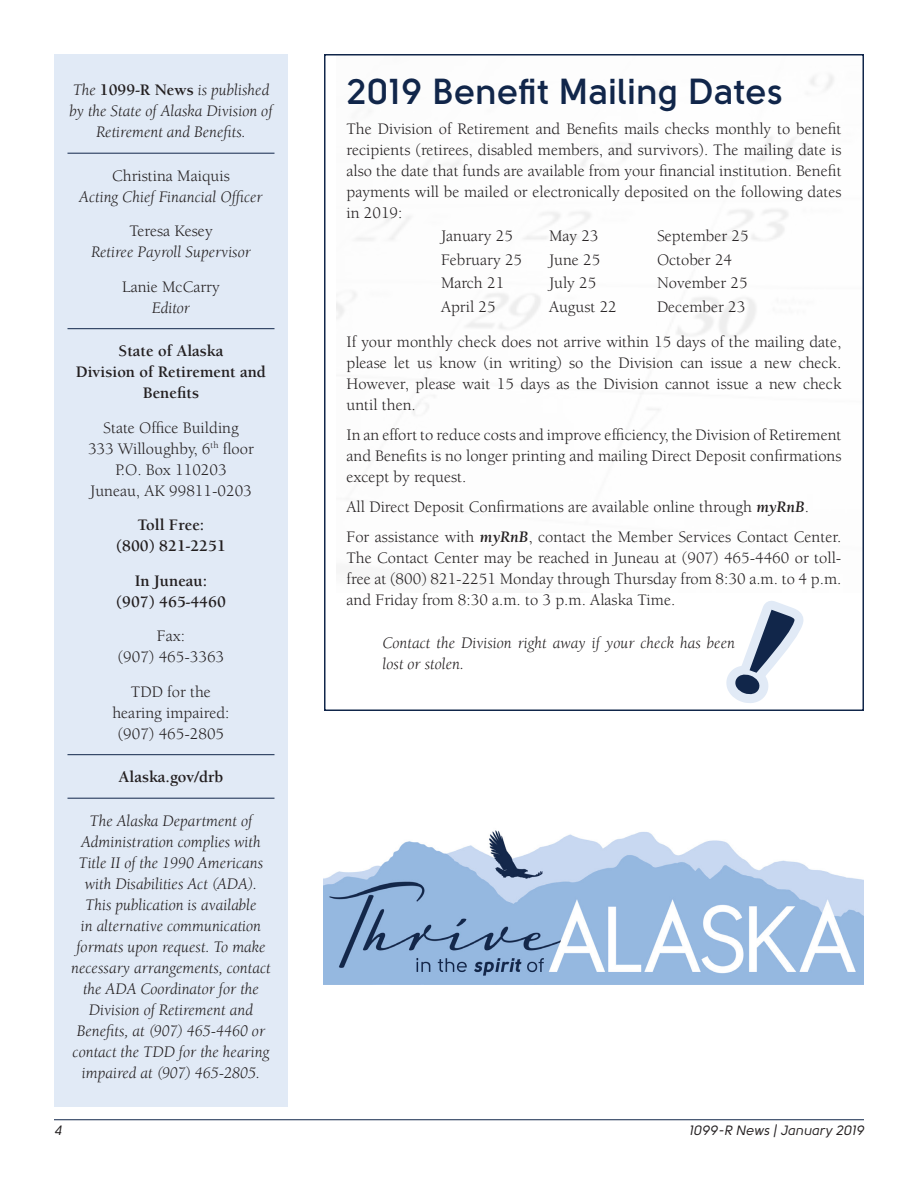
<style>
.page{position:relative;width:918px;height:1188px;background:#fff}
.page>*{position:absolute;margin:0;border:0;box-sizing:border-box;transform-origin:0 0}
.Header_1{font:700 36px "Solomon Sans Semi";color:#11264a}
.Body_text{font:16.5px/21px "Berkeley Std";color:#231f20;text-align:justify}
.Body_text-2{font:italic 16.5px/21px "Berkeley Std";color:#231f20;text-align:center}
.Body_text-3{font:700 16.5px/21px "Berkeley Std";color:#231f20;text-align:center}
.t1{font:italic 13.5px "Solomon Sans Normal";color:#231f20}
.s1{font-weight:700;font-style:normal}
.s2{font-style:normal}
.s3{font-style:italic}
.s4{font-weight:700;font-style:italic}
</style>
<div class="page">
<hr style="left:54px;top:1119px;width:810px;height:1px;background:#11264a">
<div style="left:54px;top:54px;width:234px;height:1053px;background:#e1eaf6"></div>
<hr style="left:68px;top:153px;width:206px;height:1px;background:#11264a">
<hr style="left:68px;top:328px;width:206px;height:1px;background:#11264a">
<hr style="left:68px;top:754px;width:206px;height:1px;background:#11264a">
<hr style="left:68px;top:798px;width:206px;height:1px;background:#11264a">
<img style="left:324px;top:830px;width:539px;height:155px">
<svg style="left:711px;top:601px;width:107px;height:110px"></svg>
<p class="Body_text-2" style="left:69px;top:80px;width:205px">The <span class="s1">1099-R News</span> is published by the State of Alaska Division of<br>Retirement and Benefits.</p>
<p class="Body_text-2" style="left:79px;top:165px;width:185px"><span class="s2">Christina Maiquis<br></span>Acting Chief Financial Officer</p>
<p class="Body_text-2" style="left:91px;top:221px;width:161px"><span class="s2">Teresa Kesey<br></span>Retiree Payroll Supervisor</p>
<p class="Body_text" style="left:122px;top:276px;width:99px;text-align:center">Lanie McCarry<br><span class="s3">Editor</span></p>
<p class="Body_text-3" style="left:76px;top:341px;width:192px">State of Alaska<br>Division of Retirement and<br>Benefits</p>
<p class="Body_text" style="left:88px;top:417px;width:167px;text-align:center">State Office Building<br>333 Willoughby, 6<sup>th</sup> floor<br>P.O. Box 110203<br>Juneau, AK 99811-0203</p>
<p class="Body_text-3" style="left:116px;top:515px;width:111px">Toll Free:<br>(800) 821-2251</p>
<p class="Body_text-3" style="left:116px;top:570px;width:111px">In Juneau: (907) 465-4460</p>
<p class="Body_text" style="left:118px;top:626px;width:108px;text-align:center">Fax:<br>(907) 465-3363</p>
<p class="Body_text" style="left:112px;top:681px;width:119px;text-align:center">TDD for the hearing impaired: (907) 465-2805</p>
<p class="Body_text-3" style="left:119px;top:767px;width:106px">Alaska.gov/drb</p>
<p class="Body_text-2" style="left:71px;top:810px;width:201px">The Alaska Department of<br>Administration complies with<br>Title II of the 1990 Americans with Disabilities Act (ADA).<br>This publication is available<br>in alternative communication formats upon request. To make necessary arrangements, contact the ADA Coordinator for the<br>Division of Retirement and<br>Benefits, at (907) 465-4460 or contact the TDD for the hearing impaired at (907) 465-2805.</p>
<p class="Header_1" style="left:346px;top:70px;width:438px">2019 Benefit Mailing Dates</p>
<p class="Body_text" style="left:346px;top:118px;width:497px">The Division of Retirement and Benefits mails checks monthly to benefit recipients (retirees, disabled members, and survivors). The mailing date is also the date that funds are available from your financial institution. Benefit payments will be mailed or electronically deposited on the following dates in 2019:</p>
<p class="Body_text" style="left:441px;top:226px;width:73px">January 25</p>
<p class="Body_text" style="left:549px;top:226px;width:51px">May 23</p>
<p class="Body_text" style="left:657px;top:226px;width:93px">September 25</p>
<p class="Body_text" style="left:441px;top:249px;width:83px">February 25</p>
<p class="Body_text" style="left:549px;top:249px;width:53px">June 25</p>
<p class="Body_text" style="left:657px;top:249px;width:77px">October 24</p>
<p class="Body_text" style="left:441px;top:273px;width:65px">March 21</p>
<p class="Body_text" style="left:549px;top:273px;width:49px">July 25</p>
<p class="Body_text" style="left:657px;top:273px;width:92px">November 25</p>
<p class="Body_text" style="left:441px;top:297px;width:56px">April 25</p>
<p class="Body_text" style="left:549px;top:297px;width:69px">August 22</p>
<p class="Body_text" style="left:657px;top:297px;width:90px">December 23</p>
<p class="Body_text" style="left:346px;top:331px;width:497px">If your monthly check does not arrive within 15 days of the mailing date, please let us know (in writing) so the Division can issue a new check.<br>However, please wait 15 days as the Division cannot issue a new check until then.</p>
<p class="Body_text" style="left:346px;top:424px;width:497px">In an effort to reduce costs and improve efficiency, the Division of Retirement and Benefits is no longer printing and mailing Direct Deposit confirmations except by request.</p>
<p class="Body_text" style="left:346px;top:496px;width:464px">All Direct Deposit Confirmations are available online through <span class="s4">myRnB</span>.</p>
<p class="Body_text" style="left:346px;top:526px;width:496px">For assistance with <span class="s4">myRnB</span>, contact the Member Services Contact Center.<br>The Contact Center may be reached in Juneau at (907) 465-4460 or toll&shy;free at (800) 821-2251 Monday through Thursday from 8:30 a.m. to 4 p.m. and Friday from 8:30 a.m. to 3 p.m. Alaska Time.</p>
<p class="Body_text-2" style="left:382px;top:633px;width:354px;text-align:left">Contact the Division right away if your check has been lost or stolen.</p>
<p class="t1" style="left:54px;top:1123px;width:9px">4</p>
<p class="t1" style="left:689px;top:1123px;width:177px">1099-R News | January 2019</p>
</div>
